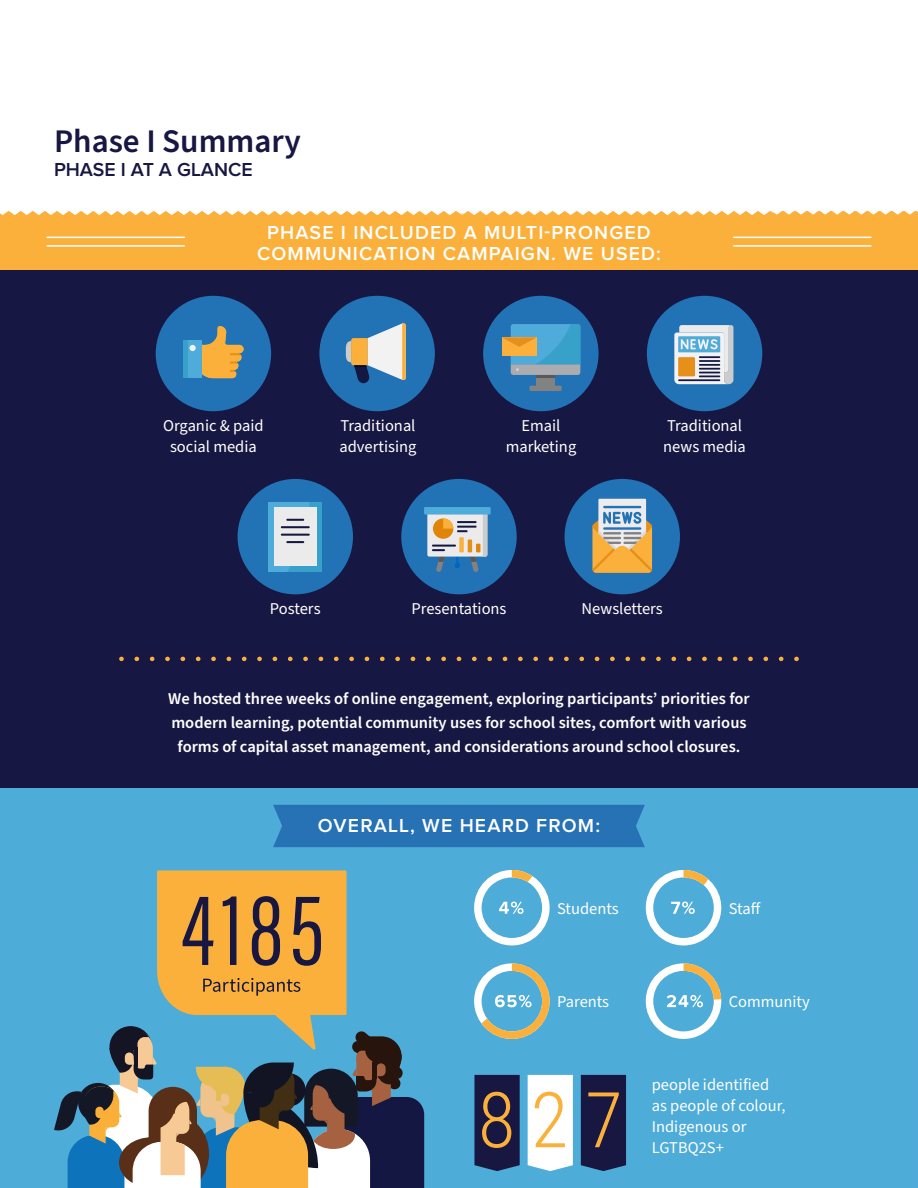
<style>
.page{position:relative;width:918px;height:1188px;background:#fff}
.page>*{position:absolute;margin:0;border:0;box-sizing:border-box;transform-origin:0 0}
.t1{font:600 33px "Source Sans Pro";color:#171743}
.t2{font:600 19.5px/21px "Proxima Nova";letter-spacing:.06em;color:#fff;text-align:center}
.t3{font:600 19.5px "Proxima Nova";color:#171743}
.t4{font:600 16.5px/24px "Source Sans Pro";color:#fff;text-align:center}
.t5{font:16.5px/21px "Source Sans Pro";color:#fff}
</style>
<div class="page">
<div style="left:0;top:787px;width:918px;height:401px;background:#4eacd8"></div>
<div style="left:0;top:237px;width:918px;height:551px;background:#171743"></div>
<svg style="left:54px;top:870px;width:370px;height:318px"></svg>
<svg style="left:474px;top:870px;width:76px;height:75px"></svg>
<svg style="left:474px;top:963px;width:76px;height:76px"></svg>
<svg style="left:646px;top:870px;width:75px;height:75px"></svg>
<svg style="left:646px;top:963px;width:75px;height:76px"></svg>
<svg style="left:474px;top:1075px;width:46px;height:96px;background:#383247"></svg>
<svg style="left:528px;top:1075px;width:45px;height:96px;background:#f8f4e9"></svg>
<svg style="left:581px;top:1075px;width:45px;height:96px;background:#2a2745"></svg>
<div style="left:0;top:220px;width:918px;height:50px;background:#fbb03b"></div>
<div style="left:156px;top:296px;width:115px;height:115px;background:#2173b5;border-radius:50%"></div>
<div style="left:319px;top:296px;width:116px;height:115px;background:#2173b5;border-radius:50%"></div>
<div style="left:483px;top:296px;width:116px;height:115px;background:#2173b5;border-radius:50%"></div>
<div style="left:647px;top:296px;width:115px;height:115px;background:#2173b5;border-radius:50%"></div>
<div style="left:238px;top:479px;width:115px;height:115px;background:#2173b5;border-radius:50%"></div>
<div style="left:401px;top:479px;width:116px;height:115px;background:#2173b5;border-radius:50%"></div>
<div style="left:565px;top:479px;width:115px;height:115px;background:#2173b5;border-radius:50%"></div>
<div style="left:183px;top:341px;width:19px;height:37px;background:#4fabd9"></div>
<div style="left:189px;top:345px;width:7px;height:6px;background:#f2f2f2;border-radius:50%"></div>
<hr style="left:183px;top:341px;width:4px;height:37px;background:#38a1c9">
<svg style="left:202px;top:326px;width:42px;height:52px"></svg>
<div style="left:536px;top:375px;width:19px;height:11px;background:#828282"></div>
<div style="left:529px;top:386px;width:33px;height:5px;background:#828282"></div>
<hr style="left:536px;top:375px;width:19px;height:3px;background:#595959">
<svg style="left:502px;top:324px;width:78px;height:51px;background:#72a3af"></svg>
<svg style="left:592px;top:499px;width:60px;height:74px;background:#c8b38b"></svg>
<svg style="left:424px;top:507px;width:67px;height:65px"></svg>
<div style="left:269px;top:502px;width:53px;height:70px;background:#4fabd9"></div>
<div style="left:274px;top:507px;width:42px;height:59px;background:#ebebeb"></div>
<svg style="left:286px;top:502px;width:36px;height:70px"></svg>
<hr style="left:281px;top:526px;width:29px;height:2px;background:#141742">
<hr style="left:281px;top:534px;width:29px;height:2px;background:#141742">
<svg style="left:346px;top:323px;width:60px;height:60px"></svg>
<svg style="left:674px;top:325px;width:59px;height:59px;background:#bcc3c5"></svg>
<div style="left:273px;top:805px;width:372px;height:42px;background:#2672b5"></div>
<svg style="left:121px;top:657px;width:676px;height:4px"></svg>
<svg style="left:0;top:211px;width:918px;height:36px"></svg>
<hr style="left:734px;top:237px;width:137px;height:1px;background:#fff">
<hr style="left:734px;top:245px;width:137px;height:2px;background:#fff">
<hr style="left:47px;top:237px;width:137px;height:1px;background:#fff">
<hr style="left:47px;top:245px;width:137px;height:2px;background:#fff">
<h1 class="t1" style="left:54px;top:119px;width:248px">Phase I Summary</h1>
<p class="t3" style="left:54px;top:161px;width:200px">PHASE I AT A GLANCE</p>
<p class="t2" style="left:257px;top:223px;width:405px">PHASE I INCLUDED A MULTI-PRONGED<br>COMMUNICATION CAMPAIGN. WE USED:</p>
<p class="t5" style="left:163px;top:416px;width:102px;text-align:center">Organic &amp; paid social media</p>
<p class="t5" style="left:339px;top:416px;width:79px">Traditional advertising</p>
<p class="t5" style="left:506px;top:416px;width:72px;text-align:center">Email marketing</p>
<p class="t5" style="left:663px;top:416px;width:84px">Traditional news media</p>
<p class="t5" style="left:270px;top:599px;width:52px">Posters</p>
<p class="t5" style="left:411px;top:599px;width:97px">Presentations</p>
<p class="t5" style="left:582px;top:599px;width:83px">Newsletters</p>
<p class="t4" style="left:168px;top:687px;width:583px">We hosted three weeks of online engagement, exploring participants’ priorities for modern learning, potential community uses for school sites, comfort with various forms of capital asset management, and considerations around school closures.</p>
<p class="t2" style="left:318px;top:816px;width:284px">OVERALL, WE HEARD FROM:</p>
<p class="t5" style="left:557px;top:898px;width:63px">Students</p>
<p class="t5" style="left:729px;top:898px;width:33px">Staff</p>
<p class="t5" style="left:557px;top:992px;width:54px">Parents</p>
<p class="t5" style="left:729px;top:992px;width:83px">Community</p>
<p class="t5" style="left:652px;top:1075px;width:135px">people identified as people of colour,<br>Indigenous or<br>LGTBQ2S+</p>
</div>
